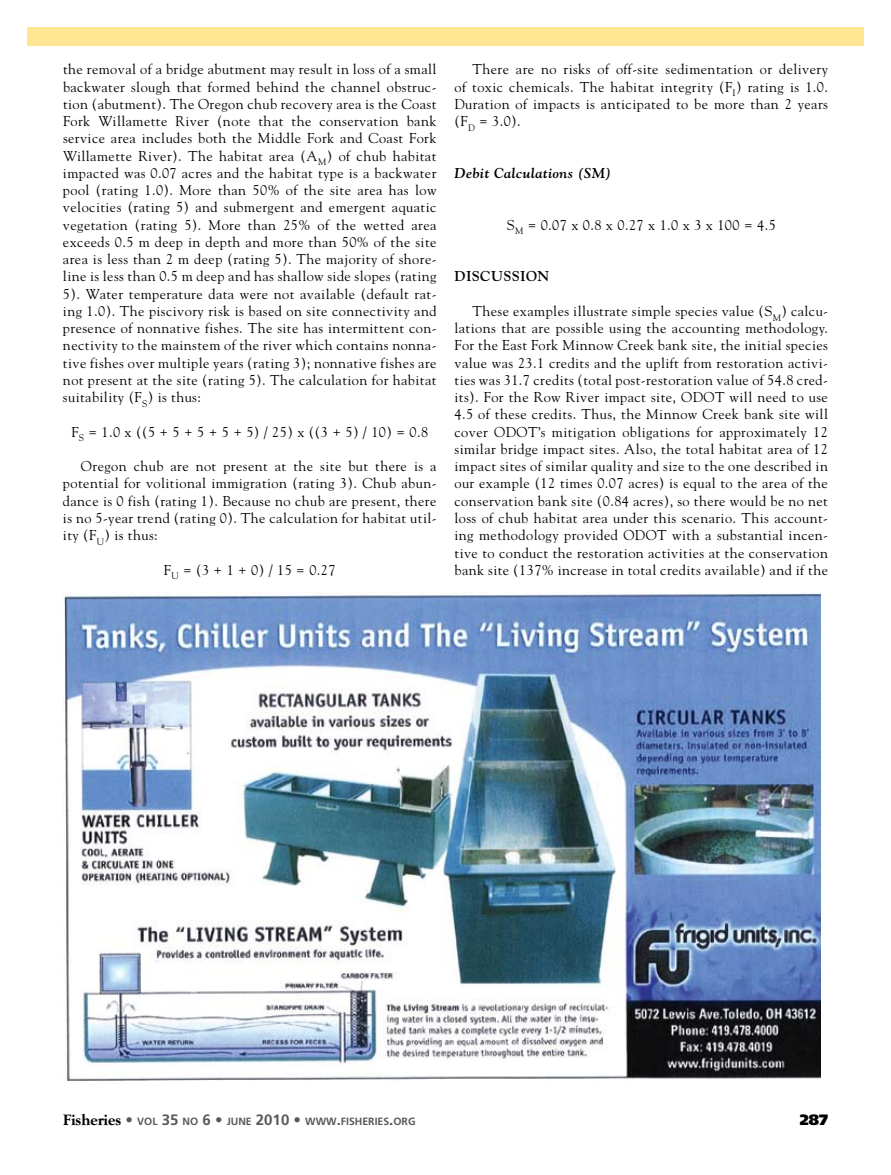
<style>
.page{position:relative;width:891px;height:1175px;background:#fff}
.page>*{position:absolute;margin:0;border:0;box-sizing:border-box;transform-origin:0 0}
.t1{font:900 15px "Frutiger";color:#000}
.t2{font:14.25px/17.2px "Goudy";letter-spacing:.03em;color:#000;text-align:justify}
.t3{font:italic 700 14.25px "Goudy";letter-spacing:.03em;color:#000}
.t4{font:700 14.25px "Goudy";color:#000}
.t5{font:700 10.5px "Frutiger";color:#58595b}
.s1{font-family:"Goudy Black S Si";font-weight:800;font-size:15px;color:#000}
.s2{font-weight:300;font-size:15px}
.s3{font-size:15px}
</style>
<div class="page">
<div style="left:27px;top:27px;width:837px;height:18px;background:#ffe693"></div>
<img style="left:63px;top:592px;width:757px;height:488px">
<p class="t2" style="left:63px;top:60px;width:375px">the removal of a bridge abutment may result in loss of a small backwater slough that formed behind the channel obstruc&shy;tion (abutment). The Oregon chub recovery area is the Coast Fork Willamette River (note that the conservation bank service area includes both the Middle Fork and Coast Fork Willamette River). The habitat area (A<sub>M</sub>) of chub habitat impacted was 0.07 acres and the habitat type is a backwater pool (rating 1.0). More than 50% of the site area has low velocities (rating 5) and submergent and emergent aquatic vegetation (rating 5). More than 25% of the wetted area exceeds 0.5 m deep in depth and more than 50% of the site area is less than 2 m deep (rating 5). The majority of shore&shy;line is less than 0.5 m deep and has shallow side slopes (rating 5). Water temperature data were not available (default rat&shy;ing 1.0). The piscivory risk is based on site connectivity and presence of nonnative fishes. The site has intermittent con&shy;nectivity to the mainstem of the river which contains nonna&shy;tive fishes over multiple years (rating 3); nonnative fishes are not present at the site (rating 5). The calculation for habitat suitability (F<sub>S</sub>) is thus:</p>
<p class="t2" style="left:71px;top:422px;width:358px">F<sub>S</sub> = 1.0 x ((5 + 5 + 5 + 5 + 5) / 25) x ((3 + 5) / 10) = 0.8</p>
<p class="t2" style="left:63px;top:457px;width:375px;text-indent:18px">Oregon chub are not present at the site but there is a potential for volitional immigration (rating 3). Chub abun&shy;dance is 0 fish (rating 1). Because no chub are present, there is no 5-year trend (rating 0). The calculation for habitat util&shy;ity (F<sub>U</sub>) is thus:</p>
<p class="t2" style="left:164px;top:560px;width:173px">F<sub>U</sub> = (3 + 1 + 0) / 15 = 0.27</p>
<p class="t2" style="left:454px;top:60px;width:375px;text-indent:18px">There are no risks of off-site sedimentation or delivery of toxic chemicals. The habitat integrity (F<sub>I</sub>) rating is 1.0.<br>Duration of impacts is anticipated to be more than 2 years (F<sub>D</sub> = 3.0).</p>
<p class="t3" style="left:455px;top:164px;width:158px">Debit Calculations (SM)</p>
<p class="t2" style="left:507px;top:215px;width:271px">S<sub>M</sub> = 0.07 x 0.8 x 0.27 x 1.0 x 3 x 100 = 4.5</p>
<p class="t4" style="left:454px;top:268px;width:11px">DISCUSSIO</p>
<p class="t4" style="left:538px;top:268px;width:13px">N</p>
<p class="t2" style="left:455px;top:302px;width:375px;text-indent:18px">These examples illustrate simple species value (S<sub>M</sub>) calcu&shy;lations that are possible using the accounting methodology.<br>For the East Fork Minnow Creek bank site, the initial species value was 23.1 credits and the uplift from restoration activi&shy;ties was 31.7 credits (total post-restoration value of 54.8 cred&shy;its). For the Row River impact site, ODOT will need to use 4.5 of these credits. Thus, the Minnow Creek bank site will cover ODOT’s mitigation obligations for approximately 12 similar bridge impact sites. Also, the total habitat area of 12 impact sites of similar quality and size to the one described in our example (12 times 0.07 acres) is equal to the area of the conservation bank site (0.84 acres), so there would be no net loss of chub habitat area under this scenario. This account&shy;ing methodology provided ODOT with a substantial incen&shy;tive to conduct the restoration activities at the conservation bank site (137% increase in total credits available) and if the</p>
<p class="t5" style="left:63px;top:1115px;width:354px"><span class="s1">Fisheries</span> <span class="s2">•</span> VOL <span class="s3">35</span> NO <span class="s3">6 •</span> JUNE <span class="s3">2010 •</span> WWW<span class="s3">.</span>FISHERIES<span class="s3">.</span>ORG</p>
<p class="t1" style="left:800px;top:1110px;width:30px">287</p>
</div>
